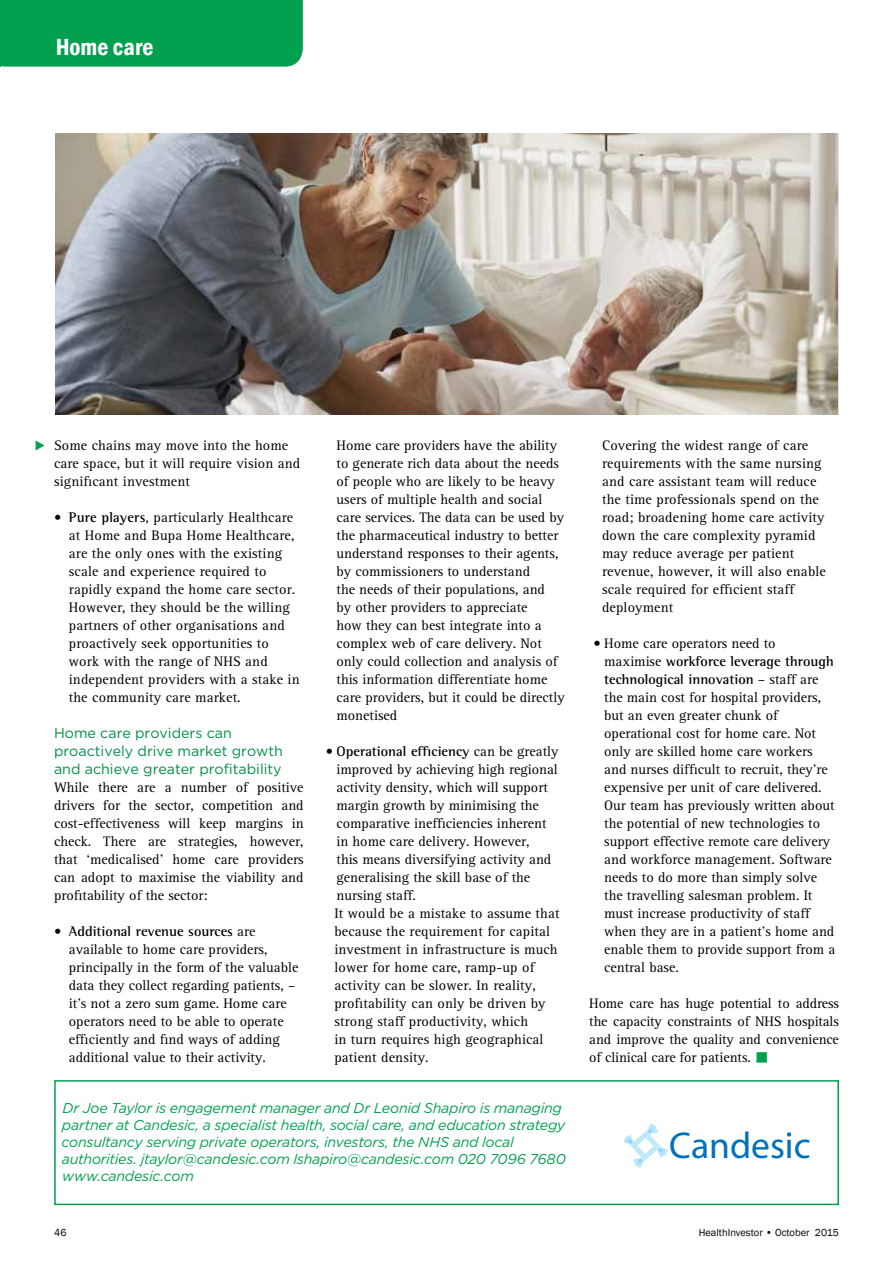
<style>
.page{position:relative;width:893px;height:1263px;background:#fff}
.page>*{position:absolute;margin:0;border:0;box-sizing:border-box;transform-origin:0 0}
.t1{font:37.35px "Myriad";color:#0072bc}
.t2{font:600 condensed 24px "Franklin Gothic";color:#fff}
.t3{font:21px "MS Gothic";color:#00a04f}
.t4{font:14.25px/18px "Agfa Rotis Serif";color:#000}
.t5{font:italic 14.25px/17.1px "Gotham";letter-spacing:-.02em;color:#00a04f}
.t6{font:700 14.25px/18px "Agfa Rotis Semi Serif";color:#000}
.t7{font:14.25px/18px "Gotham";color:#008f48}
.t8{font:10.5px "Franklin Gothic";color:#000}
.s1{font-family:"Agfa Rotis Semi Serif";font-weight:700}
.s2{font-family:"Agfa Rotis Serif";font-weight:400}
.s3{color:#00a04f}
</style>
<div class="page">
<div style="left:1px;top:0;width:302px;height:67px;background:#00a04f"></div>
<hr style="left:0;top:0;width:1px;height:67px;background:#00a04f">
<img style="left:55px;top:134px;width:783px;height:280px">
<div style="left:54px;top:1080px;width:785px;height:125px;background:#fff;border:2px solid #00a04f"></div>
<svg style="left:624px;top:1123px;width:44px;height:44px"></svg>
<h2 class="t2" style="left:56px;top:31px;width:99px">Home care</h2>
<h3 class="t3" style="left:35px;top:435px;width:12px">▶</h3>
<p class="t4" style="left:54px;top:437px;width:248px">Some chains may move into the home care space, but it will require vision and significant investment</p>
<p class="t4" style="left:69px;top:509px;width:232px;text-indent:-15px">• <span class="s1">Pure players</span>, particularly Healthcare at Home and Bupa Home Healthcare, are the only ones with the existing scale and experience required to rapidly expand the home care sector.<br>However, they should be the willing partners of other organisations and proactively seek opportunities to work with the range of NHS and independent providers with a stake in the community care market.</p>
<p class="t7" style="left:54px;top:724px;width:231px">Home care providers can proactively drive market growth and achieve greater profitability</p>
<p class="t4" style="left:54px;top:779px;width:251px;text-align:justify">While there are a number of positive drivers for the sector, competition and cost-effectiveness will keep margins in check. There are strategies, however, that ‘medicalised’ home care providers can adopt to maximise the viability and profitability of the sector:</p>
<p class="t6" style="left:54px;top:922px;width:203px"><span class="s2">•</span> Additional revenue sources <span class="s2">are</span></p>
<p class="t4" style="left:69px;top:941px;width:231px">available to home care providers, principally in the form of the valuable data they collect regarding patients, – it’s not a zero sum game. Home care operators need to be able to operate efficiently and find ways of adding additional value to their activity.</p>
<p class="t4" style="left:337px;top:437px;width:230px">Home care providers have the ability to generate rich data about the needs of people who are likely to be heavy users of multiple health and social care services. The data can be used by the pharmaceutical industry to better understand responses to their agents, by commissioners to understand<br>the needs of their populations, and<br>by other providers to appreciate<br>how they can best integrate into a complex web of care delivery. Not only could collection and analysis of this information differentiate home care providers, but it could be directly monetised</p>
<p class="t6" style="left:326px;top:742px;width:234px"><span class="s2">•</span> Operational efficiency <span class="s2">can be greatly</span></p>
<p class="t4" style="left:334px;top:761px;width:227px">improved by achieving high regional activity density, which will support margin growth by minimising the comparative inefficiencies inherent in home care delivery. However,<br>this means diversifying activity and generalising the skill base of the nursing staff.<br>It would be a mistake to assume that because the requirement for capital investment in infrastructure is much lower for home care, ramp-up of activity can be slower. In reality, profitability can only be driven by strong staff productivity, which<br>in turn requires high geographical patient density.</p>
<p class="t5" style="left:62px;top:1099px;width:506px">Dr Joe Taylor is engagement manager and Dr Leonid Shapiro is managing partner at Candesic, a specialist health, social care, and education strategy consultancy serving private operators, investors, the NHS and local authorities. jtaylor@candesic.com lshapiro@candesic.com 020 7096 7680 www.candesic.com</p>
<p class="t4" style="left:602px;top:437px;width:225px">Covering the widest range of care requirements with the same nursing and care assistant team will reduce the time professionals spend on the road; broadening home care activity down the care complexity pyramid may reduce average per patient revenue, however, it will also enable scale required for efficient staff deployment</p>
<p class="t4" style="left:594px;top:635px;width:184px">• Home care operators need to</p>
<p class="t6" style="left:604px;top:652px;width:231px"><span class="s2">maximise</span> workforce leverage through technological innovation <span class="s2">– staff are</span></p>
<p class="t4" style="left:604px;top:689px;width:233px">the main cost for hospital providers, but an even greater chunk of operational cost for home care. Not only are skilled home care workers and nurses difficult to recruit, they’re expensive per unit of care delivered.<br>Our team has previously written about the potential of new technologies to support effective remote care delivery and workforce management. Software needs to do more than simply solve the travelling salesman problem. It must increase productivity of staff when they are in a patient’s home and enable them to provide support from a central base.</p>
<p class="t4" style="left:589px;top:994px;width:251px;text-align:justify">Home care has huge potential to address the capacity constraints of NHS hospitals and improve the quality and convenience of clinical care for patients. <span class="s3">■</span></p>
<h1 class="t1" style="left:669px;top:1127px;width:143px">Candesic</h1>
<p class="t8" style="left:54px;top:1226px;width:14px">46</p>
<p class="t8" style="left:699px;top:1226px;width:142px">HealthInvestor • October 2015</p>
</div>
